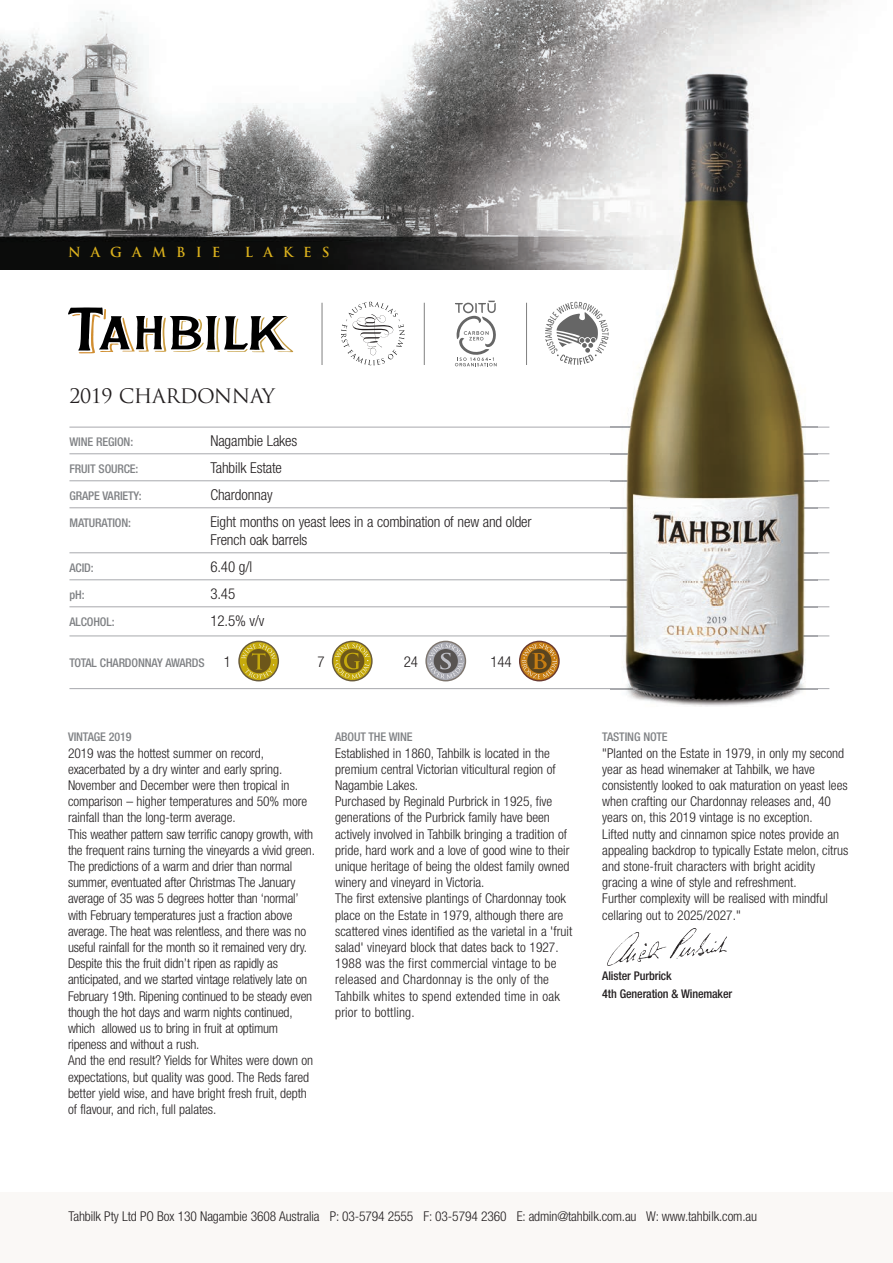
<style>
.page{position:relative;width:893px;height:1263px;background:#fff}
.page>*{position:absolute;margin:0;border:0;box-sizing:border-box;transform-origin:0 0}
.t1{font:19.5px "Trajan Pro";letter-spacing:-.025em;color:#231f20}
.t2{font:300 condensed 15px/18px "Helvetica Neue LT";letter-spacing:-.01em;color:#231f20}
.t3{font:300 condensed 13.5px/16.2px "Helvetica Neue LT";color:#231f20}
.t4{font:700 13.5px "Trajan";letter-spacing:.745em;color:#dbb11d}
.t5{font:500 condensed 12px "Helvetica Neue LT";letter-spacing:-.01em;color:#808285}
.t6{font:500 condensed 12px/17.7px "Helvetica Neue LT";letter-spacing:-.01em;color:#231f20}
</style>
<div class="page">
<svg style="left:607px;top:928px;width:120px;height:38px"></svg>
<hr style="left:69px;top:427px;width:760px;height:1px;background:#a8a9ad">
<hr style="left:69px;top:453px;width:760px;height:1px;background:#a8a9ad">
<hr style="left:69px;top:480px;width:760px;height:1px;background:#a8a9ad">
<hr style="left:69px;top:507px;width:760px;height:1px;background:#a8a9ad">
<hr style="left:69px;top:552px;width:760px;height:1px;background:#a8a9ad">
<hr style="left:69px;top:579px;width:760px;height:1px;background:#a8a9ad">
<hr style="left:69px;top:606px;width:760px;height:1px;background:#a8a9ad">
<hr style="left:69px;top:635px;width:760px;height:1px;background:#a8a9ad">
<hr style="left:69px;top:688px;width:760px;height:1px;background:#a8a9ad">
<svg style="left:238px;top:641px;width:41px;height:40px"></svg>
<svg style="left:240px;top:642px;width:38px;height:38px"></svg>
<svg style="left:241px;top:643px;width:35px;height:36px"></svg>
<svg style="left:332px;top:641px;width:41px;height:40px"></svg>
<svg style="left:333px;top:642px;width:38px;height:38px"></svg>
<svg style="left:335px;top:643px;width:35px;height:36px"></svg>
<svg style="left:425px;top:641px;width:41px;height:40px"></svg>
<svg style="left:427px;top:642px;width:38px;height:38px"></svg>
<svg style="left:428px;top:643px;width:35px;height:36px"></svg>
<svg style="left:519px;top:641px;width:41px;height:40px"></svg>
<svg style="left:520px;top:642px;width:38px;height:38px"></svg>
<svg style="left:522px;top:643px;width:35px;height:36px"></svg>
<img style="left:0;top:0;width:829px;height:269px">
<div style="left:0;top:1193px;width:893px;height:70px;background:#faf8f6"></div>
<svg style="left:341px;top:302px;width:64px;height:63px"></svg>
<svg style="left:68px;top:307px;width:225px;height:46px"></svg>
<hr style="left:322px;top:303px;width:1px;height:62px;background:#808080">
<hr style="left:424px;top:303px;width:1px;height:62px;background:#808080">
<hr style="left:526px;top:303px;width:1px;height:62px;background:#808080">
<svg style="left:455px;top:301px;width:42px;height:65px"></svg>
<svg style="left:545px;top:302px;width:64px;height:63px"></svg>
<img style="left:610px;top:45px;width:208px;height:662px">
<img style="left:610px;top:427px;width:208px;height:1px">
<img style="left:610px;top:453px;width:208px;height:1px">
<img style="left:610px;top:480px;width:208px;height:1px">
<img style="left:610px;top:507px;width:208px;height:1px">
<img style="left:610px;top:552px;width:208px;height:1px">
<img style="left:610px;top:579px;width:208px;height:1px">
<img style="left:610px;top:606px;width:208px;height:1px">
<img style="left:610px;top:635px;width:208px;height:1px">
<img style="left:610px;top:688px;width:208px;height:1px">
<img style="left:610px;top:279px;width:18px;height:102px">
<p class="t4" style="left:68px;top:243px;width:154px">NAGAMBIE</p>
<p class="t4" style="left:245px;top:243px;width:86px">LAKES</p>
<h1 class="t1" style="left:69px;top:384px;width:207px">2019 CHARDONNAY</h1>
<p class="t5" style="left:69px;top:437px;width:65px">WINE REGION:</p>
<p class="t2" style="left:210px;top:433px;width:88px">Nagambie Lakes</p>
<p class="t5" style="left:69px;top:464px;width:71px">FRUIT SOURCE:</p>
<p class="t2" style="left:210px;top:460px;width:73px">Tahbilk Estate</p>
<p class="t5" style="left:69px;top:491px;width:74px">GRAPE VARIETY:</p>
<p class="t2" style="left:210px;top:487px;width:64px">Chardonnay</p>
<p class="t5" style="left:69px;top:518px;width:63px">MATURATION:</p>
<p class="t2" style="left:210px;top:514px;width:323px">Eight months on yeast lees in a combination of new and older<br>French oak barrels</p>
<p class="t5" style="left:69px;top:563px;width:26px">ACID:</p>
<p class="t2" style="left:210px;top:559px;width:43px">6.40 g/l</p>
<p class="t5" style="left:69px;top:590px;width:17px">pH:</p>
<p class="t2" style="left:210px;top:586px;width:26px">3.45</p>
<p class="t5" style="left:69px;top:617px;width:47px">ALCOHOL:</p>
<p class="t2" style="left:210px;top:613px;width:56px">12.5% v/v</p>
<p class="t5" style="left:69px;top:658px;width:137px">TOTAL CHARDONNAY AWARDS</p>
<p class="t2" style="left:224px;top:654px;width:9px">1</p>
<p class="t2" style="left:317px;top:654px;width:9px">7</p>
<p class="t2" style="left:404px;top:654px;width:16px">24</p>
<p class="t2" style="left:490px;top:654px;width:23px">144</p>
<p class="t5" style="left:68px;top:733px;width:65px">VINTAGE 2019</p>
<p class="t3" style="left:68px;top:746px;width:248px">2019 was the hottest summer on record, exacerbated by a dry winter and early spring.<br>November and December were then tropical in comparison – higher temperatures and 50% more rainfall than the long-term average.<br>This weather pattern saw terrific canopy growth, with the frequent rains turning the vineyards a vivid green.<br>The predictions of a warm and drier than normal summer, eventuated after Christmas The January average of 35 was 5 degrees hotter than ‘normal’ with February temperatures just a fraction above average. The heat was relentless, and there was no useful rainfall for the month so it remained very dry.<br>Despite this the fruit didn’t ripen as rapidly as anticipated, and we started vintage relatively late on February 19th. Ripening continued to be steady even though the hot days and warm nights continued, which allowed us to bring in fruit at optimum ripeness and without a rush.<br>And the end result? Yields for Whites were down on expectations, but quality was good. The Reds fared better yield wise, and have bright fresh fruit, depth of flavour, and rich, full palates.</p>
<p class="t5" style="left:335px;top:733px;width:79px">ABOUT THE WINE</p>
<p class="t3" style="left:335px;top:746px;width:239px">Established in 1860, Tahbilk is located in the premium central Victorian viticultural region of Nagambie Lakes.<br>Purchased by Reginald Purbrick in 1925, five generations of the Purbrick family have been actively involved in Tahbilk bringing a tradition of pride, hard work and a love of good wine to their unique heritage of being the oldest family owned winery and vineyard in Victoria.<br>The first extensive plantings of Chardonnay took place on the Estate in 1979, although there are scattered vines identified as the varietal in a 'fruit salad' vineyard block that dates back to 1927.<br>1988 was the first commercial vintage to be released and Chardonnay is the only of the Tahbilk whites to spend extended time in oak prior to bottling.</p>
<p class="t5" style="left:602px;top:733px;width:67px">TASTING NOTE</p>
<p class="t3" style="left:602px;top:746px;width:248px">"Planted on the Estate in 1979, in only my second year as head winemaker at Tahbilk, we have consistently looked to oak maturation on yeast lees when crafting our Chardonnay releases and, 40 years on, this 2019 vintage is no exception.<br>Lifted nutty and cinnamon spice notes provide an appealing backdrop to typically Estate melon, citrus and stone-fruit characters with bright acidity gracing a wine of style and refreshment.<br>Further complexity will be realised with mindful cellaring out to 2025/2027."</p>
<p class="t6" style="left:602px;top:968px;width:131px">Alister Purbrick<br>4th Generation &amp; Winemaker</p>
<p class="t3" style="left:69px;top:1209px;width:690px">Tahbilk Pty Ltd PO Box 130 Nagambie 3608 Australia P: 03-5794 2555 F: 03-5794 2360 E: admin@tahbilk.com.au W: www.tahbilk.com.au</p>
</div>
